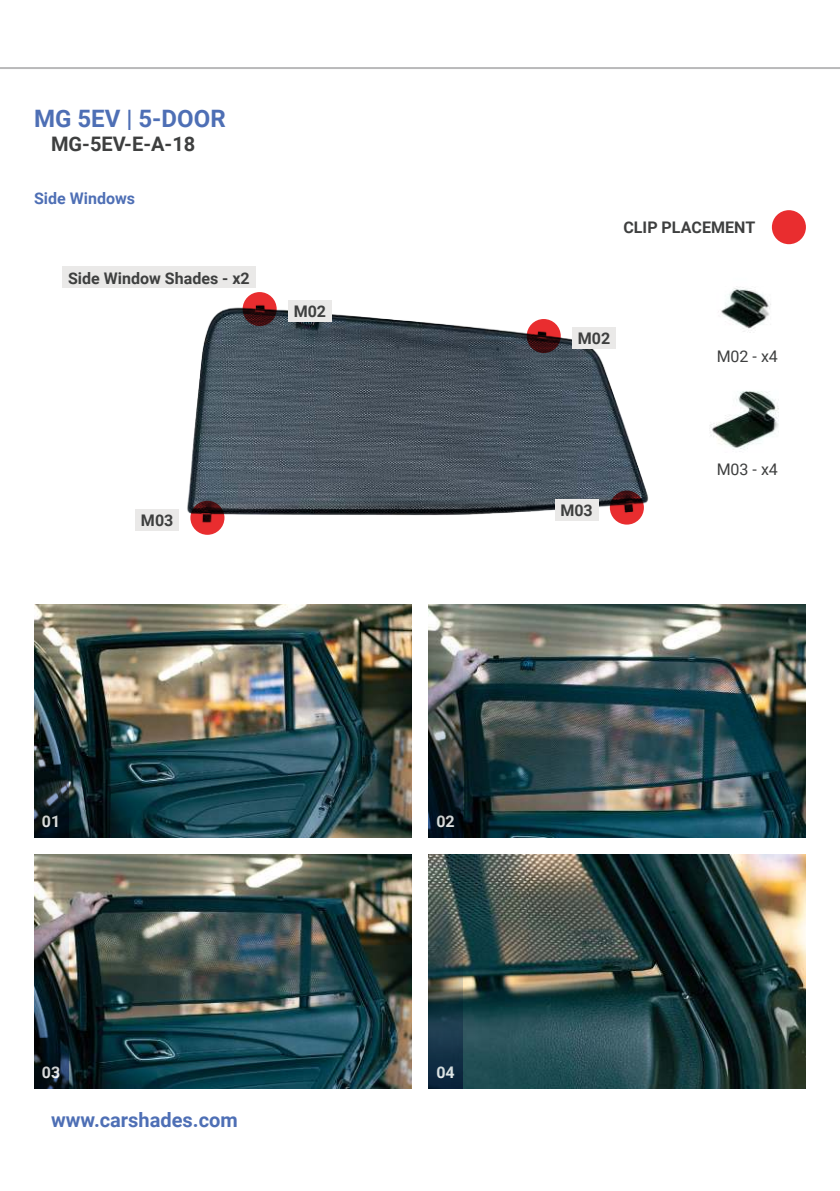
<style>
.page{position:relative;width:840px;height:1191px;background:#fff}
.page>*{position:absolute;margin:0;border:0;box-sizing:border-box;transform-origin:0 0}
.t1{font:700 24px "Roboto";color:#4e6fb5}
.t2{font:700 20px "Roboto";color:#4e6fb5}
.t3{font:700 20px "Roboto";color:#3e3f3f}
.t4{font:700 16px "Roboto";color:#3e3f3f}
.t5{font:16px "Roboto";color:#3e3f3f}
.t6{font:700 16px "Roboto";color:#4e6fb5}
.t7{font:700 16px "Roboto";color:#fff}
</style>
<div class="page">
<hr style="left:0;top:67px;width:839px;height:2px;background:#b9b9ba">
<img style="left:146px;top:266px;width:503px;height:269px">
<img style="left:68px;top:604px;width:343px;height:234px">
<img style="left:68px;top:855px;width:343px;height:234px">
<img style="left:462px;top:604px;width:343px;height:234px">
<img style="left:462px;top:855px;width:343px;height:234px">
<div style="left:62px;top:267px;width:193px;height:21px;background:#eae9e8"></div>
<div style="left:771px;top:210px;width:34px;height:34px;background:#e92d2f;border-radius:50%"></div>
<svg style="left:526px;top:319px;width:34px;height:34px"></svg>
<svg style="left:242px;top:292px;width:34px;height:34px"></svg>
<svg style="left:190px;top:501px;width:34px;height:34px"></svg>
<svg style="left:609px;top:490px;width:34px;height:34px"></svg>
<div style="left:288px;top:301px;width:43px;height:21px;background:#eae9e8"></div>
<div style="left:571px;top:328px;width:44px;height:21px;background:#eae9e8"></div>
<div style="left:135px;top:509px;width:44px;height:21px;background:#eae9e8"></div>
<div style="left:554px;top:499px;width:44px;height:21px;background:#eae9e8"></div>
<img style="left:709px;top:286px;width:70px;height:164px">
<img style="left:34px;top:604px;width:34px;height:234px">
<img style="left:34px;top:855px;width:34px;height:234px">
<img style="left:428px;top:604px;width:34px;height:234px">
<svg style="left:428px;top:855px;width:34px;height:234px;background:#354a4e"></svg>
<h1 class="t1" style="left:34px;top:109px;width:193px">MG 5EV | 5-DOOR</h1>
<p class="t3" style="left:51px;top:136px;width:146px">MG-5EV-E-A-18</p>
<p class="t6" style="left:34px;top:192px;width:102px">Side Windows</p>
<p class="t4" style="left:68px;top:272px;width:183px">Side Window Shades - x2</p>
<p class="t4" style="left:293px;top:305px;width:34px">M02</p>
<p class="t4" style="left:141px;top:514px;width:34px">M03</p>
<p class="t4" style="left:623px;top:221px;width:133px">CLIP PLACEMENT</p>
<p class="t4" style="left:577px;top:332px;width:34px">M02</p>
<p class="t5" style="left:716px;top:347px;width:63px">M02 - x4</p>
<p class="t4" style="left:560px;top:504px;width:34px">M03</p>
<p class="t5" style="left:716px;top:460px;width:63px">M03 - x4</p>
<p class="t7" style="left:42px;top:814px;width:20px">01</p>
<p class="t7" style="left:42px;top:1065px;width:20px">03</p>
<p class="t2" style="left:51px;top:1111px;width:188px">www.carshades.com</p>
<p class="t7" style="left:436px;top:814px;width:20px">02</p>
<p class="t7" style="left:436px;top:1065px;width:20px">04</p>
</div>
